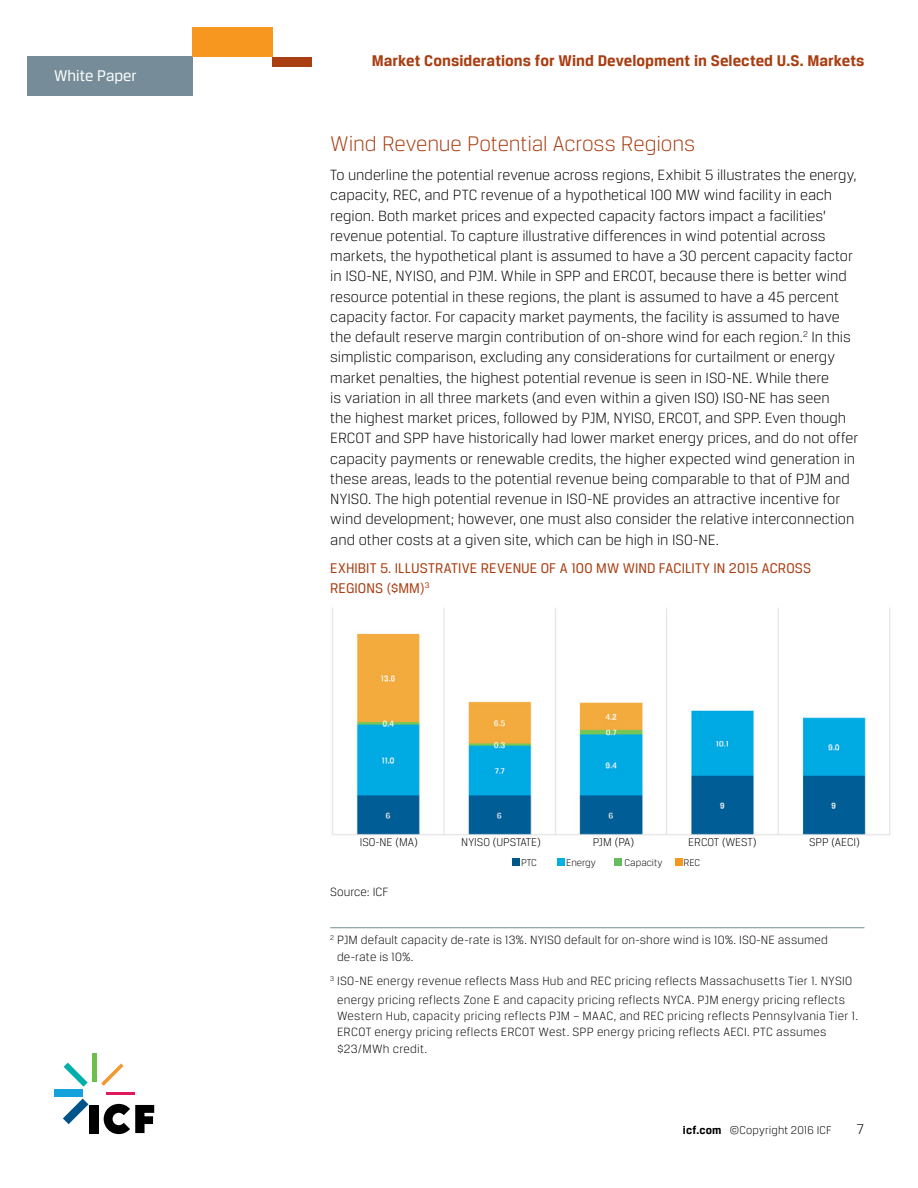
<style>
.page{position:relative;width:918px;height:1188px;background:#fff}
.page>*{position:absolute;margin:0;border:0;box-sizing:border-box;transform-origin:0 0}
.t1{font:300 22.5px "Breuer Text";letter-spacing:-.005em;color:#a93e12}
.t2{font:700 16.5px "Breuer Text";letter-spacing:.005em;color:#a93e12}
.t3{font:16.5px "Breuer Text";color:#fff}
.t4{font:300 15.75px/20.2px "Breuer Text";color:#000}
.t5{font:15px/19.5px "Breuer Text";letter-spacing:.005em;color:#a93e12}
.t6{font:300 15px "Breuer Text";color:#000}
.t7{font:300 12.75px/16.5px "Breuer Text";letter-spacing:.02em;color:#000}
.t8{font:300 12.75px "Breuer Text";color:#000}
.t9{font:300 12px "Breuer Text";color:#000}
.t10{font:300 10.5px "Breuer Text";color:#000}
.s1{font-weight:700}
</style>
<div class="page">
<div style="left:27px;top:57px;width:165px;height:39px;background:#768d99"></div>
<div style="left:192px;top:27px;width:80px;height:30px;background:#f8971f"></div>
<div style="left:272px;top:57px;width:39px;height:10px;background:#a93e12"></div>
<hr style="left:330px;top:927px;width:534px;height:1px;background:#768d99">
<img style="left:332px;top:608px;width:559px;height:258px">
<div style="left:333px;top:837px;width:112px;height:18px;background:#fff"></div>
<div style="left:445px;top:837px;width:112px;height:18px;background:#fff"></div>
<div style="left:557px;top:837px;width:113px;height:18px;background:#fff"></div>
<div style="left:666px;top:837px;width:113px;height:18px;background:#fff"></div>
<div style="left:778px;top:837px;width:113px;height:18px;background:#fff"></div>
<div style="left:521px;top:858px;width:183px;height:20px;background:#fff"></div>
<div style="left:512px;top:859px;width:7px;height:7px;background:#005689"></div>
<div style="left:557px;top:859px;width:7px;height:7px;background:#00b1e4"></div>
<div style="left:615px;top:859px;width:7px;height:7px;background:#65bd60"></div>
<div style="left:675px;top:859px;width:7px;height:7px;background:#f8971f"></div>
<div style="left:89px;top:1105px;width:10px;height:28px;background:#000"></div>
<svg style="left:63px;top:1099px;width:25px;height:25px"></svg>
<div style="left:54px;top:1090px;width:28px;height:7px;background:#14a1dc"></div>
<svg style="left:64px;top:1063px;width:24px;height:24px"></svg>
<hr style="left:92px;top:1053px;width:4px;height:28px;background:#6cbe4d">
<svg style="left:101px;top:1063px;width:23px;height:23px"></svg>
<hr style="left:106px;top:1092px;width:28px;height:2px;background:#e1195c">
<svg style="left:104px;top:1104px;width:50px;height:30px"></svg>
<p class="t3" style="left:54px;top:67px;width:84px">White Paper</p>
<p class="t2" style="left:372px;top:52px;width:494px">Market Considerations for Wind Development in Selected U.S. Markets</p>
<h1 class="t1" style="left:330px;top:131px;width:366px">Wind Revenue Potential Across Regions</h1>
<p class="t4" style="left:330px;top:165px;width:529px">To underline the potential revenue across regions, Exhibit 5 illustrates the energy, capacity, REC, and PTC revenue of a hypothetical 100 MW wind facility in each region. Both market prices and expected capacity factors impact a facilities’ revenue potential. To capture illustrative differences in wind potential across markets, the hypothetical plant is assumed to have a 30 percent capacity factor in ISO-NE, NYISO, and PJM. While in SPP and ERCOT, because there is better wind resource potential in these regions, the plant is assumed to have a 45 percent capacity factor. For capacity market payments, the facility is assumed to have the default reserve margin contribution of on-shore wind for each region.<sup>2</sup> In this simplistic comparison, excluding any considerations for curtailment or energy market penalties, the highest potential revenue is seen in ISO-NE. While there<br>is variation in all three markets (and even within a given ISO) ISO-NE has seen<br>the highest market prices, followed by PJM, NYISO, ERCOT, and SPP. Even though ERCOT and SPP have historically had lower market energy prices, and do not offer capacity payments or renewable credits, the higher expected wind generation in these areas, leads to the potential revenue being comparable to that of PJM and NYISO. The high potential revenue in ISO-NE provides an attractive incentive for wind development; however, one must also consider the relative interconnection and other costs at a given site, which can be high in ISO-NE.</p>
<p class="t5" style="left:330px;top:558px;width:483px">EXHIBIT 5. ILLUSTRATIVE REVENUE OF A 100 MW WIND FACILITY IN 2015 ACROSS<br>REGIONS ($MM)<sup>3</sup></p>
<p class="t9" style="left:360px;top:836px;width:60px">ISO-NE (MA)</p>
<p class="t9" style="left:461px;top:836px;width:81px">NYISO (UPSTATE)</p>
<p class="t9" style="left:593px;top:836px;width:43px">PJM (PA)</p>
<p class="t9" style="left:688px;top:836px;width:70px">ERCOT (WEST)</p>
<p class="t9" style="left:809px;top:836px;width:52px">SPP (AECI)</p>
<p class="t10" style="left:521px;top:856px;width:17px">PTC</p>
<p class="t10" style="left:566px;top:856px;width:31px">Energy</p>
<p class="t10" style="left:625px;top:856px;width:39px">Capacity</p>
<p class="t10" style="left:684px;top:856px;width:18px">REC</p>
<p class="t8" style="left:330px;top:885px;width:60px">Source: ICF</p>
<p class="t7" style="left:337px;top:932px;width:492px;text-indent:-7px"><sup>2</sup> PJM default capacity de-rate is 13%. NYISO default for on-shore wind is 10%. ISO-NE assumed de-rate is 10%.</p>
<p class="t7" style="left:330px;top:972px;width:523px;line-height:18px;text-align:center"><sup>3</sup> ISO-NE energy revenue reflects Mass Hub and REC pricing reflects Massachusetts Tier 1. NYSIO energy pricing reflects Zone E and capacity pricing reflects NYCA. PJM energy pricing reflects</p>
<p class="t7" style="left:337px;top:1007px;width:523px">Western Hub, capacity pricing reflects PJM – MAAC, and REC pricing reflects Pennsylvania Tier 1.<br>ERCOT energy pricing reflects ERCOT West. SPP energy pricing reflects AECI. PTC assumes $23/MWh credit.</p>
<p class="t9" style="left:683px;top:1124px;width:150px"><span class="s1">icf.com</span> ©Copyright 2016 ICF</p>
<p class="t6" style="left:857px;top:1121px;width:9px">7</p>
</div>
